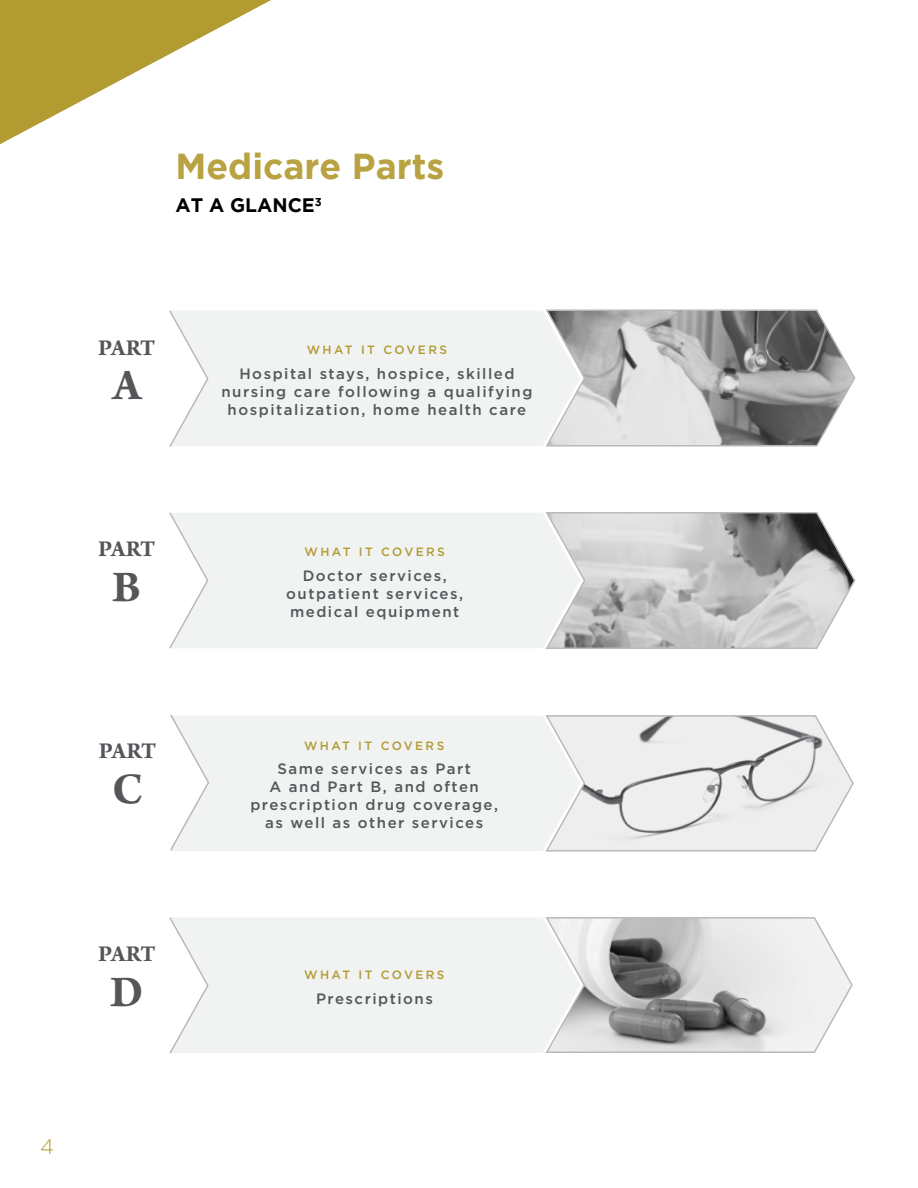
<style>
.page{position:relative;width:918px;height:1188px;background:#fff}
.page>*{position:absolute;margin:0;border:0;box-sizing:border-box;transform-origin:0 0}
.t1{font:700 46.5px "Arno Pro";color:#54565a}
.t2{font:700 36px "Gotham";color:#b9a241}
.t3{font:700 24px "Arno Pro";letter-spacing:-.03em;color:#54565a}
.t4{font:300 21px "Gotham";color:#b29b31}
.t5{font:700 19.5px "Gotham";color:#000}
.t6{font:500 15px/18px "Gotham";letter-spacing:.1em;color:#54565a;text-align:center}
.t7{font:500 12px "Gotham";letter-spacing:.2em;color:#b29b31}
</style>
<div class="page">
<div style="left:209px;top:513px;width:335px;height:135px;background:#f1f2f2"></div>
<div style="left:209px;top:311px;width:335px;height:135px;background:#f1f2f2"></div>
<div style="left:210px;top:716px;width:334px;height:135px;background:#f1f2f2"></div>
<div style="left:210px;top:918px;width:334px;height:135px;background:#f1f2f2"></div>
<svg style="left:169px;top:917px;width:41px;height:137px"></svg>
<svg style="left:544px;top:917px;width:309px;height:136px"></svg>
<svg style="left:170px;top:714px;width:40px;height:137px"></svg>
<svg style="left:544px;top:715px;width:310px;height:137px;background:#e5e5e6"></svg>
<svg style="left:169px;top:512px;width:40px;height:137px"></svg>
<svg style="left:544px;top:512px;width:312px;height:137px;background:#c3c3c3"></svg>
<svg style="left:169px;top:310px;width:40px;height:137px"></svg>
<svg style="left:544px;top:309px;width:312px;height:138px;background:#b1b1b1"></svg>
<svg style="left:0;top:0;width:271px;height:144px"></svg>
<h2 class="t2" style="left:176px;top:153px;width:270px">Medicare Parts</h2>
<h3 class="t5" style="left:176px;top:198px;width:148px">AT A GLANCE<sup>3</sup></h3>
<h3 class="t3" style="left:98px;top:332px;width:59px">PART</h3>
<h1 class="t1" style="left:112px;top:356px;width:30px">A</h1>
<h3 class="t3" style="left:98px;top:534px;width:59px">PART</h3>
<h1 class="t1" style="left:112px;top:557px;width:30px">B</h1>
<h3 class="t3" style="left:99px;top:736px;width:59px">PART</h3>
<h1 class="t1" style="left:112px;top:759px;width:32px">C</h1>
<h3 class="t3" style="left:98px;top:939px;width:59px">PART</h3>
<h1 class="t1" style="left:110px;top:963px;width:35px">D</h1>
<p class="t7" style="left:307px;top:345px;width:142px">WHAT IT COVERS</p>
<p class="t6" style="left:221px;top:366px;width:313px">Hospital stays, hospice, skilled nursing care following a qualifying hospitalization, home health care</p>
<p class="t7" style="left:305px;top:546px;width:142px">WHAT IT COVERS</p>
<p class="t6" style="left:286px;top:567px;width:178px">Doctor services, outpatient services, medical equipment</p>
<p class="t7" style="left:304px;top:740px;width:142px">WHAT IT COVERS</p>
<p class="t6" style="left:250px;top:761px;width:249px">Same services as Part<br>A and Part B, and often prescription drug coverage, as well as other services</p>
<p class="t7" style="left:304px;top:970px;width:142px">WHAT IT COVERS</p>
<p class="t6" style="left:316px;top:990px;width:118px">Prescriptions</p>
<h3 class="t4" style="left:40px;top:1137px;width:15px">4</h3>
</div>
